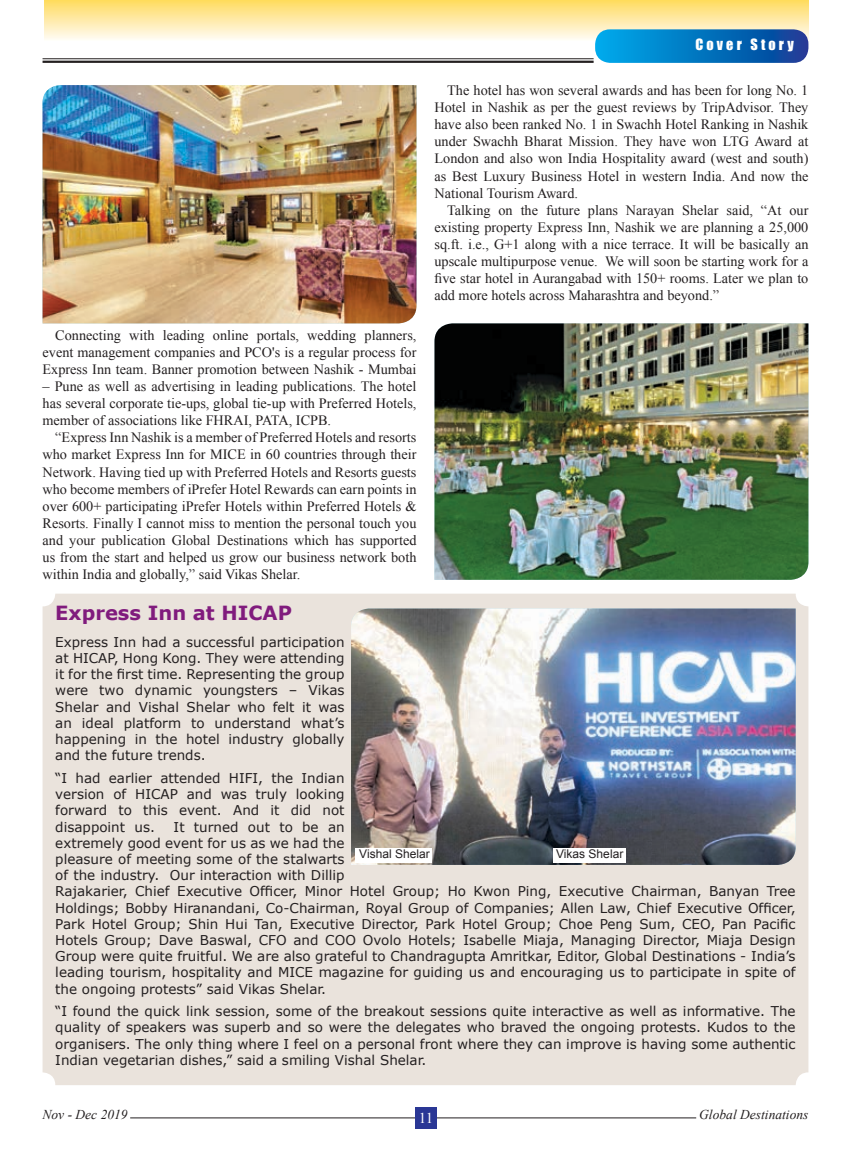
<style>
.page{position:relative;width:851px;height:1149px;background:#fff}
.page>*{position:absolute;margin:0;border:0;box-sizing:border-box;transform-origin:0 0}
.t1{font:700 19.5px "Verdana";color:#801b7d}
.t2{font:15px "Times New Roman";color:#fff}
.t3{font:14.25px/17.1px "Times New Roman";color:#231f20;text-align:justify}
.t4{font:14.25px "Impact";letter-spacing:.22em;color:#fff}
.t5{font:13.5px/16.2px "Verdana";color:#231f20;text-align:justify}
.t6{font:italic 13.5px "Times New Roman";color:#231f20}
.t7{font:12px "Arial";color:#231f20}
</style>
<div class="page">
<div style="left:44px;top:0;width:764px;height:41px;background:linear-gradient(to bottom,#ffdb5f,#fffcf7)"></div>
<svg style="left:595px;top:29px;width:213px;height:34px;background:#0775bf"></svg>
<hr style="left:43px;top:61px;width:550px;height:2px;background:#231f20">
<hr style="left:43px;top:58px;width:550px;height:1px;background:#231f20">
<hr style="left:130px;top:1117px;width:566px;height:1px;background:#231f20">
<div style="left:415px;top:1106px;width:21px;height:22px;background:#2a3795"></div>
<div style="left:43px;top:593px;width:765px;height:491px;background:#eae3dc;border-radius:13px"></div>
<img style="left:43px;top:85px;width:373px;height:238px">
<img style="left:434px;top:323px;width:374px;height:256px">
<img style="left:351px;top:608px;width:444px;height:256px">
<div style="left:355px;top:847px;width:77px;height:15px;background:#fff"></div>
<div style="left:553px;top:847px;width:72px;height:15px;background:#fff"></div>
<p class="t4" style="left:695px;top:33px;width:100px">COVER STORY</p>
<p class="t3" style="left:43px;top:326px;width:375px;text-indent:13px">Connecting with leading online portals, wedding planners, event management companies and PCO's is a regular process for Express Inn team. Banner promotion between Nashik - Mumbai</p>
<p class="t3" style="left:43px;top:377px;width:375px">– Pune as well as advertising in leading publications. The hotel has several corporate tie-ups, global tie-up with Preferred Hotels, member of associations like FHRAI, PATA, ICPB.</p>
<p class="t3" style="left:43px;top:428px;width:375px;text-indent:13px">“Express Inn Nashik is a member of Preferred Hotels and resorts who market Express Inn for MICE in 60 countries through their Network. Having tied up with Preferred Hotels and Resorts guests who become members of iPrefer Hotel Rewards can earn points in over 600+ participating iPrefer Hotels within Preferred Hotels &amp; Resorts. Finally I cannot miss to mention the personal touch you and your publication Global Destinations which has supported us from the start and helped us grow our business network both within India and globally,” said Vikas Shelar.</p>
<p class="t3" style="left:434px;top:81px;width:375px;text-indent:13px">The hotel has won several awards and has been for long No. 1<br>Hotel in Nashik as per the guest reviews by TripAdvisor. They have also been ranked No. 1 in Swachh Hotel Ranking in Nashik under Swachh Bharat Mission. They have won LTG Award at London and also won India Hospitality award (west and south) as Best Luxury Business Hotel in western India. And now the National Tourism Award.</p>
<p class="t3" style="left:434px;top:201px;width:375px;text-indent:13px">Talking on the future plans Narayan Shelar said, “At our existing property Express Inn, Nashik we are planning a 25,000 sq.ft. i.e., G+1 along with a nice terrace. It will be basically an upscale multipurpose venue. We will soon be starting work for a five star hotel in Aurangabad with 150+ rooms. Later we plan to add more hotels across Maharashtra and beyond.”</p>
<h1 class="t1" style="left:55px;top:598px;width:238px">Express Inn at HICAP</h1>
<p class="t5" style="left:55px;top:633px;width:291px">Express Inn had a successful participation at HICAP, Hong Kong. They were attending it for the first time. Representing the group were two dynamic youngsters – Vikas Shelar and Vishal Shelar who felt it was an ideal platform to understand what’s happening in the hotel industry globally and the future trends.</p>
<p class="t5" style="left:55px;top:769px;width:291px">“I had earlier attended HIFI, the Indian version of HICAP and was truly looking forward to this event. And it did not disappoint us.</p>
<p class="t5" style="left:55px;top:818px;width:741px;text-align:left;text-indent:118px">It turned out to be an<br>extremely good event for us as we had the<br>pleasure of meeting some of the stalwarts<br>of the industry. Our interaction with Dillip<br>Rajakarier, Chief Executive Officer, Minor Hotel Group; Ho Kwon Ping, Executive Chairman, Banyan Tree Holdings; Bobby Hiranandani, Co-Chairman, Royal Group of Companies; Allen Law, Chief Executive Officer, Park Hotel Group; Shin Hui Tan, Executive Director, Park Hotel Group; Choe Peng Sum, CEO, Pan Pacific Hotels Group; Dave Baswal, CFO and COO Ovolo Hotels; Isabelle Miaja, Managing Director, Miaja Design Group were quite fruitful. We are also grateful to Chandragupta Amritkar, Editor, Global Destinations - India’s leading tourism, hospitality and MICE magazine for guiding us and encouraging us to participate in spite of the ongoing protests” said Vikas Shelar.</p>
<p class="t5" style="left:55px;top:1002px;width:741px">“I found the quick link session, some of the breakout sessions quite interactive as well as informative. The quality of speakers was superb and so were the delegates who braved the ongoing protests. Kudos to the organisers. The only thing where I feel on a personal front where they can improve is having some authentic Indian vegetarian dishes,” said a smiling Vishal Shelar.</p>
<p class="t7" style="left:359px;top:845px;width:72px">Vishal Shelar</p>
<p class="t7" style="left:556px;top:845px;width:69px">Vikas Shelar</p>
<p class="t6" style="left:43px;top:1106px;width:87px">Nov - Dec 2019</p>
<p class="t6" style="left:699px;top:1106px;width:111px">Global Destinations</p>
<p class="t2" style="left:418px;top:1107px;width:16px">11</p>
</div>
